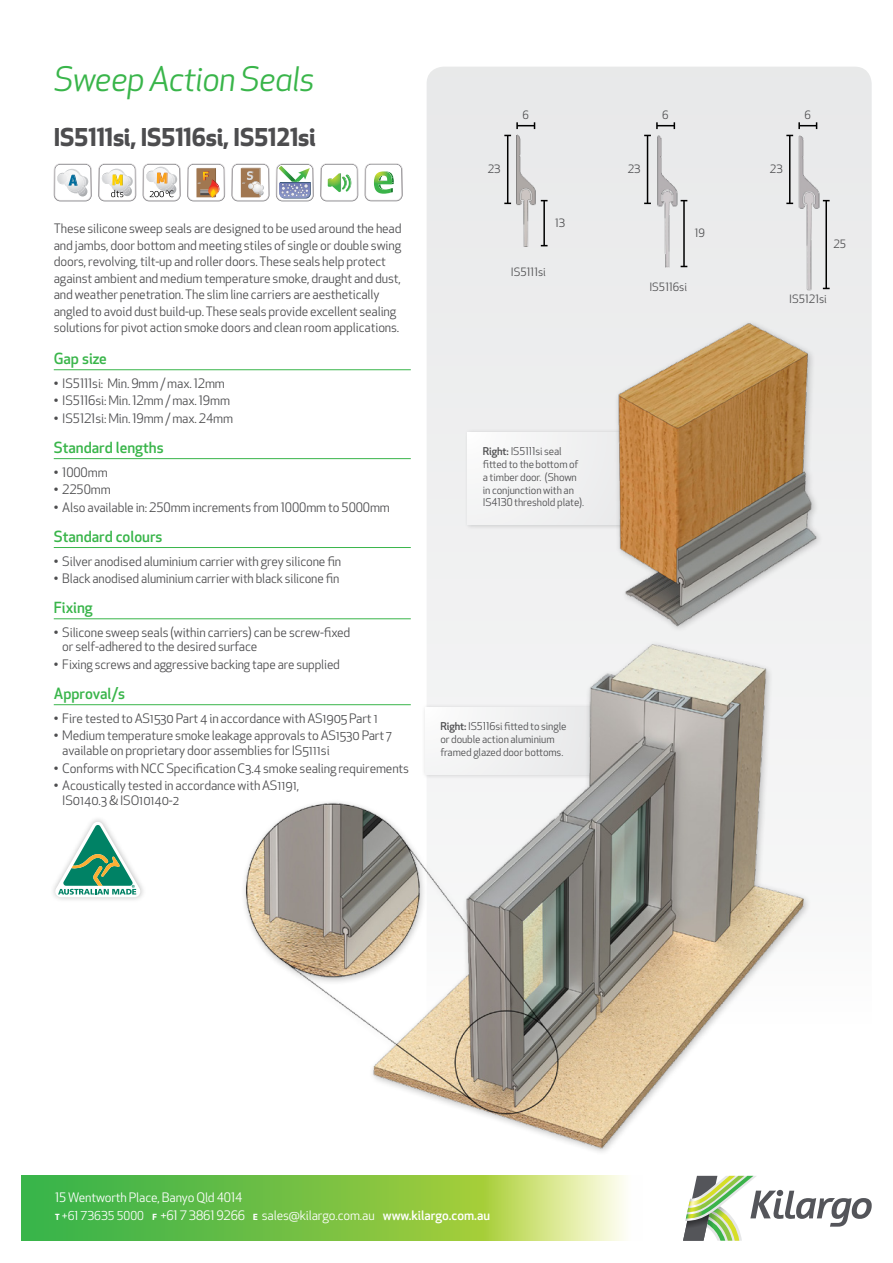
<style>
.page{position:relative;width:893px;height:1263px;background:#fff}
.page>*{position:absolute;margin:0;border:0;box-sizing:border-box;transform-origin:0 0}
.t1{font:italic 33px "Apex New";letter-spacing:-.02em;color:#39b54a}
.t2{font:700 24px "Apex New";letter-spacing:-.015em;color:#4d4d4f}
.t3{font:500 15px "Apex New";color:#39b54a}
.t4{font:12.75px/16.5px "Apex New";letter-spacing:-.01em;color:#4d4d4f}
.t5{font:12.75px/17.7px "Apex New";letter-spacing:-.01em;color:#fff}
.t6{font:11.25px "Apex New";color:#4d4d4f}
.t7{font:10.5px/12.8px "Apex New";letter-spacing:-.01em;color:#4d4d4f}
.s1{font-weight:500}
.s2{font-weight:700;font-size:8.25px}
.s3{font-size:12px}
</style>
<div class="page">
<svg style="left:427px;top:67px;width:445px;height:1109px"></svg>
<svg style="left:683px;top:1176px;width:189px;height:65px"></svg>
<svg style="left:21px;top:1176px;width:605px;height:65px;background:#84c857"></svg>
<svg style="left:54px;top:163px;width:38px;height:38px"></svg>
<svg style="left:98px;top:163px;width:38px;height:38px"></svg>
<svg style="left:143px;top:163px;width:38px;height:38px"></svg>
<svg style="left:187px;top:163px;width:38px;height:38px"></svg>
<svg style="left:231px;top:163px;width:38px;height:38px"></svg>
<svg style="left:276px;top:163px;width:38px;height:38px"></svg>
<svg style="left:320px;top:163px;width:38px;height:38px"></svg>
<svg style="left:365px;top:163px;width:38px;height:38px"></svg>
<div style="left:50px;top:816px;width:96px;height:87px;background:#000;opacity:.25"></div>
<svg style="left:55px;top:822px;width:85px;height:75px"></svg>
<img style="left:516px;top:135px;width:19px;height:112px">
<svg style="left:516px;top:122px;width:19px;height:7px"></svg>
<hr style="left:543px;top:201px;width:2px;height:45px;background:#000">
<hr style="left:507px;top:135px;width:1px;height:68px;background:#000">
<img style="left:656px;top:136px;width:21px;height:131px">
<svg style="left:656px;top:122px;width:19px;height:7px"></svg>
<hr style="left:683px;top:201px;width:2px;height:65px;background:#000">
<hr style="left:647px;top:135px;width:1px;height:68px;background:#000">
<img style="left:798px;top:135px;width:21px;height:155px">
<svg style="left:798px;top:122px;width:19px;height:7px"></svg>
<hr style="left:825px;top:201px;width:2px;height:87px;background:#000">
<hr style="left:789px;top:135px;width:1px;height:68px;background:#000">
<hr style="left:54px;top:369px;width:357px;height:1px;background:#39b54a">
<hr style="left:54px;top:458px;width:357px;height:1px;background:#39b54a">
<hr style="left:54px;top:547px;width:357px;height:1px;background:#39b54a">
<hr style="left:54px;top:618px;width:357px;height:1px;background:#39b54a">
<hr style="left:54px;top:704px;width:357px;height:1px;background:#39b54a">
<div style="left:464px;top:428px;width:203px;height:102px;background:#000;opacity:.15"></div>
<div style="left:468px;top:433px;width:194px;height:92px;background:#f2f2f3"></div>
<img style="left:241px;top:638px;width:567px;height:516px">
<div style="left:614px;top:319px;width:210px;height:315px;background:#efeff0"></div>
<img style="left:617px;top:323px;width:200px;height:303px">
<h1 class="t1" style="left:54px;top:59px;width:262px">Sweep Action Seals</h1>
<h2 class="t2" style="left:54px;top:119px;width:263px">IS5111si, IS5116si, IS5121si</h2>
<p class="t4" style="left:54px;top:220px;width:349px">These silicone sweep seals are designed to be used around the head and jambs, door bottom and meeting stiles of single or double swing doors, revolving, tilt-up and roller doors. These seals help protect against ambient and medium temperature smoke, draught and dust, and weather penetration. The slim line carriers are aesthetically angled to avoid dust build-up. These seals provide excellent sealing solutions for pivot action smoke doors and clean room applications.</p>
<p class="t3" style="left:54px;top:349px;width:55px">Gap size</p>
<p class="t4" style="left:54px;top:375px;width:173px">• IS5111si: Min. 9mm / max. 12mm</p>
<p class="t4" style="left:54px;top:392px;width:178px">• IS5116si: Min. 12mm / max. 19mm</p>
<p class="t4" style="left:54px;top:410px;width:181px">• IS5121si: Min. 19mm / max. 24mm</p>
<p class="t3" style="left:54px;top:437px;width:111px">Standard lengths</p>
<p class="t4" style="left:54px;top:464px;width:55px">• 1000mm</p>
<p class="t4" style="left:54px;top:481px;width:58px">• 2250mm</p>
<p class="t4" style="left:54px;top:499px;width:338px">• Also available in: 250mm increments from 1000mm to 5000mm</p>
<p class="t3" style="left:54px;top:526px;width:110px">Standard colours</p>
<p class="t4" style="left:54px;top:553px;width:289px">• Silver anodised aluminium carrier with grey silicone fin</p>
<p class="t4" style="left:54px;top:570px;width:287px">• Black anodised aluminium carrier with black silicone fin</p>
<p class="t3" style="left:54px;top:598px;width:40px">Fixing</p>
<p class="t4" style="left:62px;top:625px;width:290px;line-height:14.5px;text-indent:-9px">• Silicone sweep seals (within carriers) can be screw-fixed or self-adhered to the desired surface</p>
<p class="t4" style="left:54px;top:656px;width:288px">• Fixing screws and aggressive backing tape are supplied</p>
<p class="t3" style="left:54px;top:684px;width:73px">Approval/s</p>
<p class="t4" style="left:54px;top:710px;width:326px">• Fire tested to AS1530 Part 4 in accordance with AS1905 Part 1</p>
<p class="t4" style="left:62px;top:728px;width:331px;line-height:14.5px;text-indent:-9px">• Medium temperature smoke leakage approvals to AS1530 Part 7 available on proprietary door assemblies for IS5111si</p>
<p class="t4" style="left:54px;top:760px;width:357px">• Conforms with NCC Specification C3.4 smoke sealing requirements</p>
<p class="t4" style="left:62px;top:778px;width:238px;line-height:14.5px;text-indent:-9px">• Acoustically tested in accordance with AS1191,<br>IS0140.3 &amp; ISO10140-2</p>
<p class="t6" style="left:522px;top:108px;width:8px">6</p>
<p class="t6" style="left:488px;top:162px;width:14px">23</p>
<p class="t6" style="left:555px;top:216px;width:12px">13</p>
<p class="t6" style="left:511px;top:264px;width:37px">IS5111si</p>
<p class="t7" style="left:483px;top:445px;width:103px"><span class="s1">Right:</span> IS5111si seal fitted to the bottom of a timber door. (Shown in conjunction with an<br>IS4130 threshold plate).</p>
<p class="t7" style="left:440px;top:720px;width:128px"><span class="s1">Right:</span> IS5116si fitted to single or double action aluminium framed glazed door bottoms.</p>
<p class="t6" style="left:628px;top:162px;width:14px">23</p>
<p class="t6" style="left:662px;top:108px;width:8px">6</p>
<p class="t6" style="left:695px;top:226px;width:12px">19</p>
<p class="t6" style="left:649px;top:280px;width:39px">IS5116si</p>
<p class="t6" style="left:770px;top:162px;width:14px">23</p>
<p class="t6" style="left:804px;top:108px;width:8px">6</p>
<p class="t6" style="left:833px;top:237px;width:14px">25</p>
<p class="t6" style="left:789px;top:292px;width:39px">IS5121si</p>
<p class="t5" style="left:55px;top:1189px;width:436px">15 Wentworth Place, Banyo Qld 4014<br><span class="s2">T</span> <span class="s3">+61 73635 5000</span> <span class="s2">F</span> +61 7 3861 9266 <span class="s2">E</span> sales@kilargo.com.au <span class="s1">www.kilargo.com.au</span></p>
</div>
